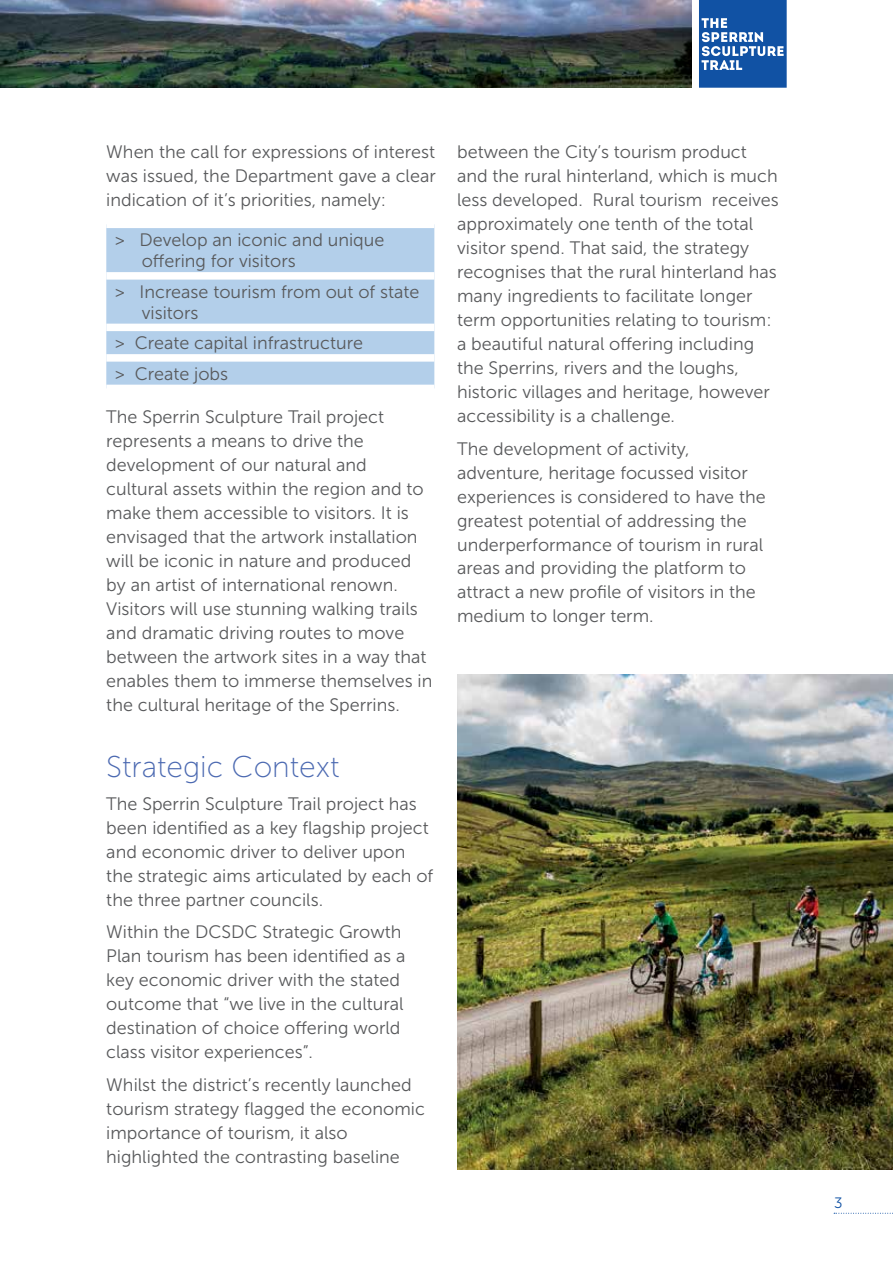
<style>
.page{position:relative;width:893px;height:1263px;background:#fff}
.page>*{position:absolute;margin:0;border:0;box-sizing:border-box;transform-origin:0 0}
.t1{font:30px "Museo Sans 100";color:#4b69b1}
.t2{font:18px/24px "Museo Sans 300";color:#58595b}
.t3{font:15px "Museo Sans 300";color:#1152a4}
</style>
<div class="page">
<svg style="left:834px;top:1213px;width:59px;height:1px"></svg>
<svg style="left:699px;top:0;width:88px;height:88px;background:#356cb1"></svg>
<img style="left:0;top:0;width:691px;height:87px">
<div style="left:106px;top:228px;width:328px;height:157px;background:#b3cfea"></div>
<div style="left:106px;top:272px;width:328px;height:8px;background:#fff"></div>
<div style="left:106px;top:324px;width:328px;height:7px;background:#fff"></div>
<div style="left:106px;top:354px;width:328px;height:8px;background:#fff"></div>
<img style="left:457px;top:674px;width:436px;height:495px">
<p class="t2" style="left:106px;top:140px;width:331px;text-align:justify">When the call for expressions of interest was issued, the Department gave a clear indication of it’s priorities, namely:</p>
<p class="t2" style="left:142px;top:230px;width:244px;line-height:21px;text-indent:-27px">&gt; Develop an iconic and unique offering for visitors</p>
<p class="t2" style="left:142px;top:281px;width:279px;line-height:21px;text-indent:-27px">&gt; Increase tourism from out of state visitors</p>
<p class="t2" style="left:115px;top:328px;width:250px;line-height:30.5px">&gt; Create capital infrastructure &gt; Create jobs</p>
<p class="t2" style="left:106px;top:405px;width:328px">The Sperrin Sculpture Trail project represents a means to drive the development of our natural and cultural assets within the region and to make them accessible to visitors. It is envisaged that the artwork installation will be iconic in nature and produced by an artist of international renown.<br>Visitors will use stunning walking trails and dramatic driving routes to move between the artwork sites in a way that enables them to immerse themselves in the cultural heritage of the Sperrins.</p>
<h1 class="t1" style="left:106px;top:751px;width:235px">Strategic Context</h1>
<p class="t2" style="left:106px;top:792px;width:329px">The Sperrin Sculpture Trail project has been identified as a key flagship project and economic driver to deliver upon the strategic aims articulated by each of the three partner councils.</p>
<p class="t2" style="left:106px;top:920px;width:301px">Within the DCSDC Strategic Growth Plan tourism has been identified as a key economic driver with the stated outcome that “we live in the cultural destination of choice offering world class visitor experiences”.</p>
<p class="t2" style="left:106px;top:1073px;width:320px">Whilst the district’s recently launched tourism strategy flagged the economic importance of tourism, it also highlighted the contrasting baseline</p>
<p class="t2" style="left:457px;top:140px;width:323px">between the City’s tourism product and the rural hinterland, which is much less developed. Rural tourism receives approximately one tenth of the total visitor spend. That said, the strategy recognises that the rural hinterland has many ingredients to facilitate longer term opportunities relating to tourism: a beautiful natural offering including the Sperrins, rivers and the loughs, historic villages and heritage, however accessibility is a challenge.</p>
<p class="t2" style="left:457px;top:436px;width:310px">The development of activity, adventure, heritage focussed visitor experiences is considered to have the greatest potential of addressing the underperformance of tourism in rural areas and providing the platform to attract a new profile of visitors in the medium to longer term.</p>
<p class="t3" style="left:834px;top:1195px;width:10px">3</p>
</div>
